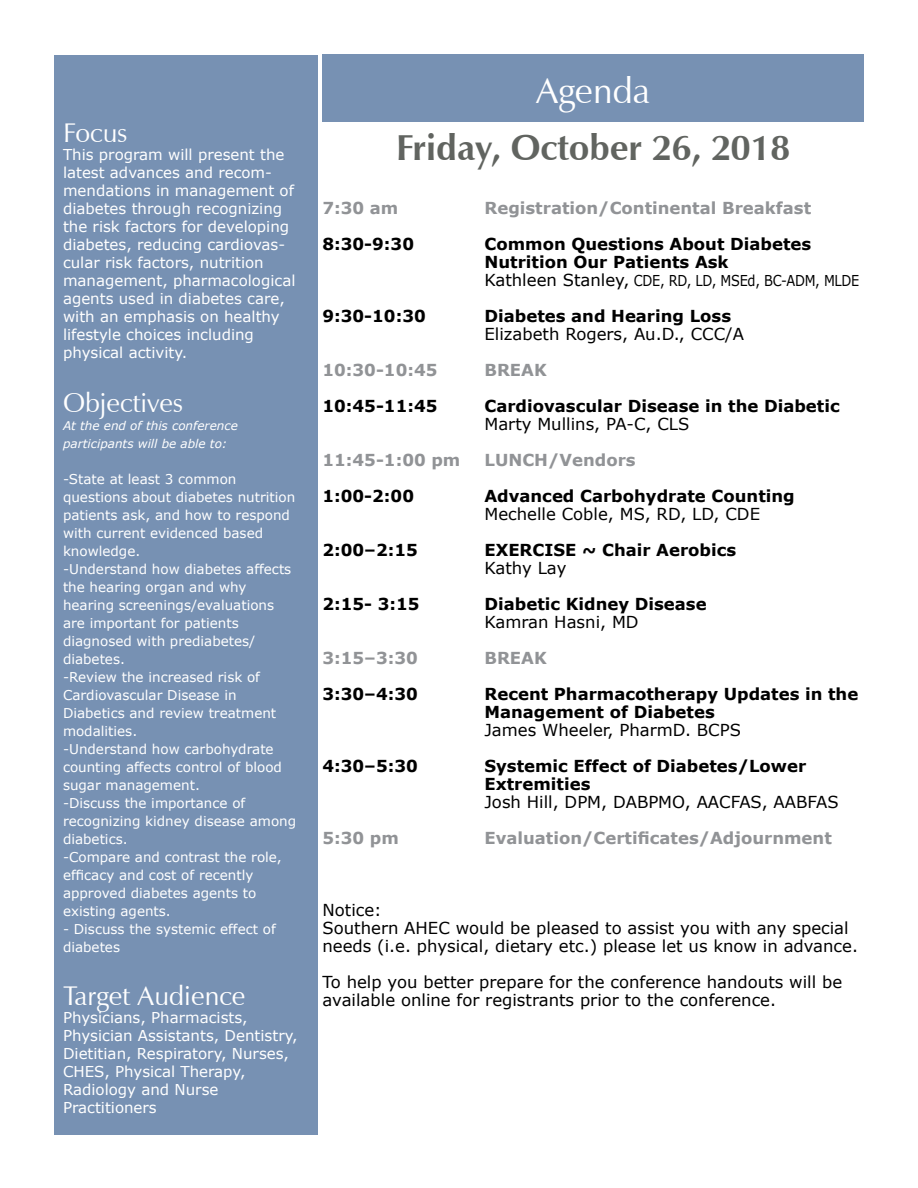
<style>
.page{position:relative;width:918px;height:1188px;background:#fff}
.page>*{position:absolute;margin:0;border:0;box-sizing:border-box;transform-origin:0 0}
.t1{font:700 36px "Zapf Humanist 601 BT";color:#616460}
.t2{font:36px "Zapf Humanist 601 BT";color:#fff}
.t3{font:27px "Zapf Humanist 601 BT";color:#fff}
.t4{font:16.5px/18px "Verdana";color:#000}
.t5{font:700 16.5px/18px "Verdana";color:#000}
.t6{font:700 16.5px "Verdana";color:#919396}
.t7{font:15px/18px "Verdana";color:#fff}
.t8{font:15px "Verdana";letter-spacing:-.02em;color:#000;scale:.86 1}
.t9{font:13.5px/18px "Verdana";color:#fff}
.t10{font:italic 12px/18px "Verdana";color:#fff}
.s1{font-size:16.5px}
</style>
<div class="page">
<div style="left:54px;top:56px;width:263px;height:1079px;background:#7791b3"></div>
<div style="left:322px;top:54px;width:542px;height:68px;background:#7791b3"></div>
<h2 class="t3" style="left:63px;top:116px;width:66px">Focus</h2>
<p class="t7" style="left:63px;top:145px;width:234px">This program will present the latest advances and recom&shy;mendations in management of diabetes through recognizing the risk factors for developing diabetes, reducing cardiovas&shy;cular risk factors, nutrition management, pharmacological agents used in diabetes care, with an emphasis on healthy lifestyle choices including physical activity.</p>
<h2 class="t3" style="left:63px;top:386px;width:121px">Objectives</h2>
<p class="t10" style="left:63px;top:417px;width:176px">At the end of this conference participants will be able to:</p>
<p class="t9" style="left:63px;top:470px;width:235px">-State at least 3 common questions about diabetes nutrition patients ask, and how to respond with current evidenced based knowledge.<br>-Understand how diabetes affects the hearing organ and why hearing screenings/evaluations are important for patients diagnosed with prediabetes/ diabetes.<br>-Review the increased risk of<br>Cardiovascular Disease in<br>Diabetics and review treatment modalities.<br>-Understand how carbohydrate counting affects control of blood sugar management.<br>-Discuss the importance of recognizing kidney disease among diabetics.<br>-Compare and contrast the role, efficacy and cost of recently approved diabetes agents to existing agents.</p>
<p class="t9" style="left:63px;top:920px;width:214px">- Discuss the systemic effect of diabetes</p>
<h2 class="t3" style="left:63px;top:979px;width:184px">Target Audience</h2>
<p class="t7" style="left:63px;top:1008px;width:236px">Physicians, Pharmacists,<br>Physician Assistants, Dentistry,<br>Dietitian, Respiratory, Nurses,<br>CHES, Physical Therapy,<br>Radiology and Nurse<br>Practitioners</p>
<h1 class="t2" style="left:536px;top:69px;width:116px">Agenda</h1>
<h1 class="t1" style="left:396px;top:125px;width:395px">Friday, October 26, 2018</h1>
<p class="t6" style="left:322px;top:196px;width:77px">7:30 am</p>
<p class="t6" style="left:484px;top:196px;width:328px">Registration/Continental Breakfast</p>
<p class="t5" style="left:322px;top:235px;width:93px">8:30-9:30</p>
<p class="t5" style="left:484px;top:235px;width:328px">Common Questions About Diabetes<br>Nutrition Our Patients Ask</p>
<p class="t8" style="left:484px;top:270px;width:437px"><span class="s1">Kathleen Stanley,</span> CDE, RD, LD, MSEd, BC-ADM, MLDE</p>
<p class="t5" style="left:322px;top:307px;width:105px">9:30-10:30</p>
<p class="t5" style="left:484px;top:307px;width:248px">Diabetes and Hearing Loss</p>
<p class="t4" style="left:484px;top:325px;width:261px">Elizabeth Rogers, Au.D., CCC/A</p>
<p class="t6" style="left:322px;top:358px;width:117px">10:30-10:45</p>
<p class="t6" style="left:484px;top:358px;width:64px">BREAK</p>
<p class="t5" style="left:322px;top:397px;width:117px">10:45-11:45</p>
<p class="t5" style="left:484px;top:397px;width:357px">Cardiovascular Disease in the Diabetic</p>
<p class="t4" style="left:484px;top:415px;width:206px">Marty Mullins, PA-C, CLS</p>
<p class="t6" style="left:322px;top:448px;width:139px">11:45-1:00 pm</p>
<p class="t6" style="left:484px;top:448px;width:153px">LUNCH/Vendors</p>
<p class="t5" style="left:322px;top:487px;width:93px">1:00-2:00</p>
<p class="t5" style="left:484px;top:487px;width:312px">Advanced Carbohydrate Counting</p>
<p class="t4" style="left:484px;top:505px;width:277px">Mechelle Coble, MS, RD, LD, CDE</p>
<p class="t5" style="left:322px;top:541px;width:97px">2:00–2:15</p>
<p class="t5" style="left:484px;top:541px;width:253px">EXERCISE ~ Chair Aerobics</p>
<p class="t4" style="left:484px;top:559px;width:83px">Kathy Lay</p>
<p class="t5" style="left:322px;top:595px;width:99px">2:15- 3:15</p>
<p class="t5" style="left:484px;top:595px;width:224px">Diabetic Kidney Disease</p>
<p class="t4" style="left:484px;top:613px;width:156px">Kamran Hasni, MD</p>
<p class="t6" style="left:322px;top:646px;width:97px">3:15–3:30</p>
<p class="t6" style="left:484px;top:646px;width:64px">BREAK</p>
<p class="t5" style="left:322px;top:685px;width:97px">3:30–4:30</p>
<p class="t5" style="left:484px;top:685px;width:375px">Recent Pharmacotherapy Updates in the<br>Management of Diabetes</p>
<p class="t4" style="left:484px;top:721px;width:258px">James Wheeler, PharmD. BCPS</p>
<p class="t5" style="left:322px;top:757px;width:97px">4:30–5:30</p>
<p class="t5" style="left:484px;top:757px;width:323px">Systemic Effect of Diabetes/Lower<br>Extremities</p>
<p class="t4" style="left:484px;top:793px;width:356px">Josh Hill, DPM, DABPMO, AACFAS, AABFAS</p>
<p class="t6" style="left:322px;top:826px;width:78px">5:30 pm</p>
<p class="t6" style="left:484px;top:826px;width:349px">Evaluation/Certificates/Adjournment</p>
<p class="t4" style="left:322px;top:901px;width:537px">Notice:<br>Southern AHEC would be pleased to assist you with any special needs (i.e. physical, dietary etc.) please let us know in advance.</p>
<p class="t4" style="left:322px;top:973px;width:521px">To help you better prepare for the conference handouts will be available online for registrants prior to the conference.</p>
</div>
